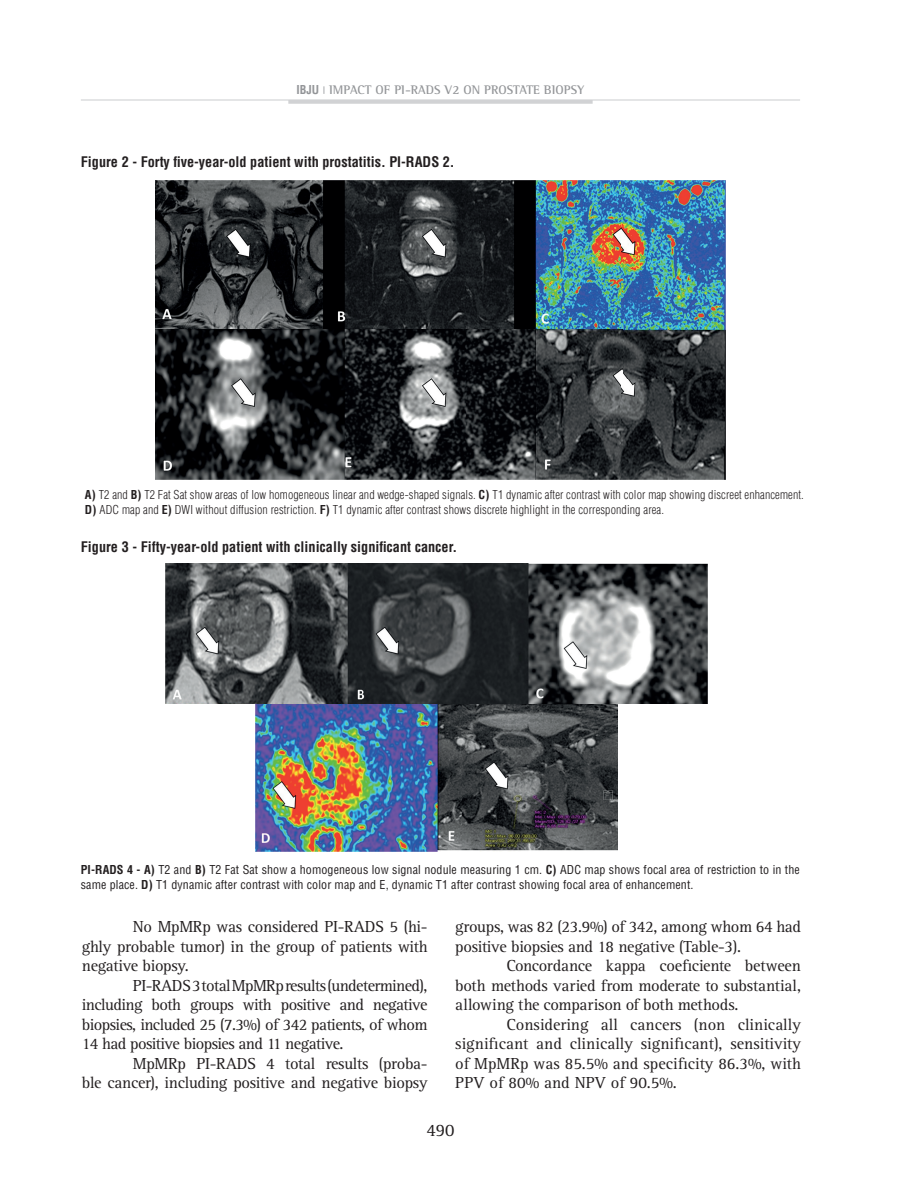
<style>
.page{position:relative;width:898px;height:1200px;background:#fff}
.page>*{position:absolute;margin:0;border:0;box-sizing:border-box;transform-origin:0 0}
.t1{font:18px "Rotis Serif";color:#231f20}
.t2{font:16.5px/19.5px "Rotis Serif";letter-spacing:-.02em;color:#231f20;text-align:justify}
.t3{font:700 condensed 14.25px "Helvetica";color:#231f20}
.t4{font:700 12.75px "Rotis Semi Serif";color:#939598}
.t5{font:300 condensed 12px/15px "Helvetica";letter-spacing:.01em;color:#231f20}
.t6{font:condensed 12px/15px "Helvetica";letter-spacing:.01em;color:#231f20}
.s1{font-family:"Helvetica";font-stretch:condensed;font-size:12px}
.s2{font-weight:700}
</style>
<div class="page">
<hr style="left:81px;top:99px;width:718px;height:2px;background:#dcdddf">
<hr style="left:288px;top:100px;width:304px;height:4px;background:#d1d2d4">
<img style="left:155px;top:180px;width:570px;height:299px">
<img style="left:256px;top:703px;width:361px;height:147px">
<img style="left:166px;top:563px;width:541px;height:140px">
<p class="t4" style="left:296px;top:82px;width:289px"><span class="s1">IBJU</span> <sup>|</sup> IMPACT OF PI-RADS V2 ON PROSTATE BIOPSY</p>
<p class="t3" style="left:81px;top:153px;width:375px">Figure 2 - Forty five-year-old patient with prostatitis. PI-RADS 2.</p>
<p class="t5" style="left:85px;top:487px;width:720px"><span class="s2">A)</span> T2 and <span class="s2">B)</span> T2 Fat Sat show areas of low homogeneous linear and wedge-shaped signals. <span class="s2">C)</span> T1 dynamic after contrast with color map showing discreet enhancement.<br><span class="s2">D)</span> ADC map and <span class="s2">E)</span> DWI without diffusion restriction. <span class="s2">F)</span> T1 dynamic after contrast shows discrete highlight in the corresponding area.</p>
<p class="t3" style="left:81px;top:537px;width:378px">Figure 3 - Fifty-year-old patient with clinically significant cancer.</p>
<p class="t6" style="left:81px;top:861px;width:720px"><span class="s2">PI-RADS 4 - A)</span> T2 and <span class="s2">B)</span> T2 Fat Sat show a homogeneous low signal nodule measuring 1 cm. <span class="s2">C)</span> ADC map shows focal area of restriction to in the same place. <span class="s2">D)</span> T1 dynamic after contrast with color map and E, dynamic T1 after contrast showing focal area of enhancement.</p>
<p class="t2" style="left:82px;top:917px;width:347px;text-indent:51px">No MpMRp was considered PI-RADS 5 (hi&shy;ghly probable tumor) in the group of patients with negative biopsy.</p>
<p class="t2" style="left:82px;top:975px;width:347px;text-indent:51px">PI-RADS 3 total MpMRp results (undetermined), including both groups with positive and negative biopsies, included 25 (7.3%) of 342 patients, of whom 14 had positive biopsies and 11 negative.</p>
<p class="t2" style="left:82px;top:1053px;width:347px;text-align:right">MpMRp PI-RADS 4 total results (proba-<br>ble cancer), including positive and negative biopsy</p>
<p class="t2" style="left:455px;top:917px;width:347px">groups, was 82 (23.9%) of 342, among whom 64 had positive biopsies and 18 negative (Table-3).</p>
<p class="t2" style="left:455px;top:956px;width:347px;text-indent:51px">Concordance kappa coeficiente between both methods varied from moderate to substantial, allowing the comparison of both methods.</p>
<p class="t2" style="left:455px;top:1014px;width:347px;text-indent:51px">Considering all cancers (non clinically significant and clinically significant), sensitivity of MpMRp was 85.5% and specificity 86.3%, with PPV of 80% and NPV of 90.5%.</p>
<p class="t1" style="left:426px;top:1119px;width:30px">490</p>
</div>
